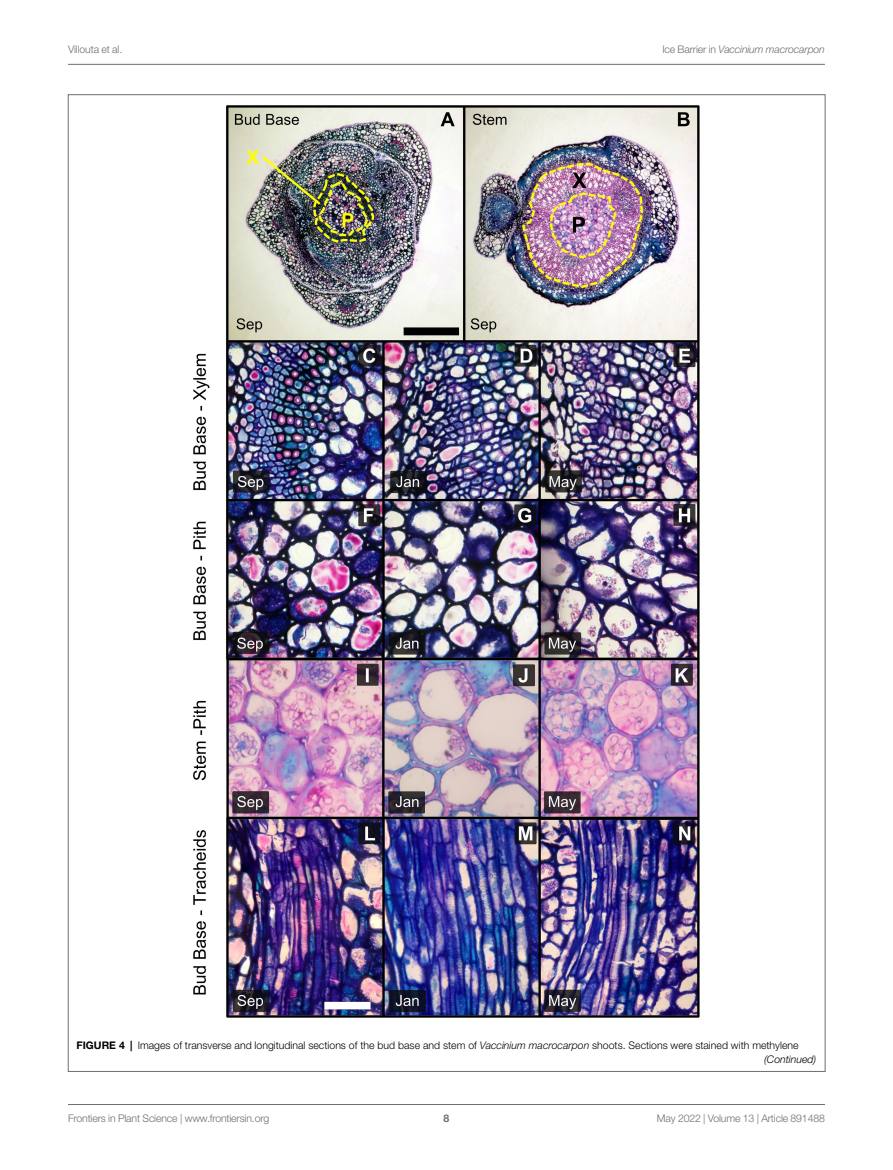
<style>
.page{position:relative;width:893px;height:1170px;background:#fff}
.page>*{position:absolute;margin:0;border:0;box-sizing:border-box;transform-origin:0 0}
.FIG_LEG{font:300 10.5px "Helvetica Neue LT Std";color:#000}
.t1{font:300 10.5px "Helvetica Neue LT Std";letter-spacing:-.015em;color:#6d6e71}
.t2{font:italic 300 10.5px "Helvetica Neue LT Std";letter-spacing:-.015em;color:#6d6e71}
.FIG_LEG-2{font:italic 300 10.5px "Helvetica Neue LT Std";color:#000}
.t3{font:700 10.5px "Helvetica Neue LT Std";color:#6d6e71}
.s1{font-style:normal}
.s2{font-weight:700}
.s3{font-style:italic}
</style>
<div class="page">
<hr style="left:68px;top:64px;width:757px;height:1px;background:#6d6e71">
<hr style="left:68px;top:1104px;width:757px;height:1px;background:#6d6e71">
<img style="left:193px;top:105px;width:507px;height:913px">
<p class="t1" style="left:68px;top:42px;width:56px">Villouta et al.</p>
<p class="t2" style="left:662px;top:43px;width:164px"><span class="s1">Ice Barrier in</span> Vaccinium macrocarpon</p>
<p class="FIG_LEG" style="left:77px;top:1038px;width:723px"><span class="s2">FIGURE 4 |</span> Images of transverse and longitudinal sections of the bud base and stem of <span class="s3">Vaccinium macrocarpon</span> shoots. Sections were stained with methylene</p>
<p class="FIG_LEG-2" style="left:764px;top:1053px;width:54px">(Continued)</p>
<p class="t1" style="left:68px;top:1111px;width:203px">Frontiers in Plant Science | www.frontiersin.org</p>
<p class="t3" style="left:444px;top:1111px;width:7px">8</p>
<p class="t1" style="left:657px;top:1111px;width:169px">May 2022 | Volume 13 | Article 891488</p>
</div>
